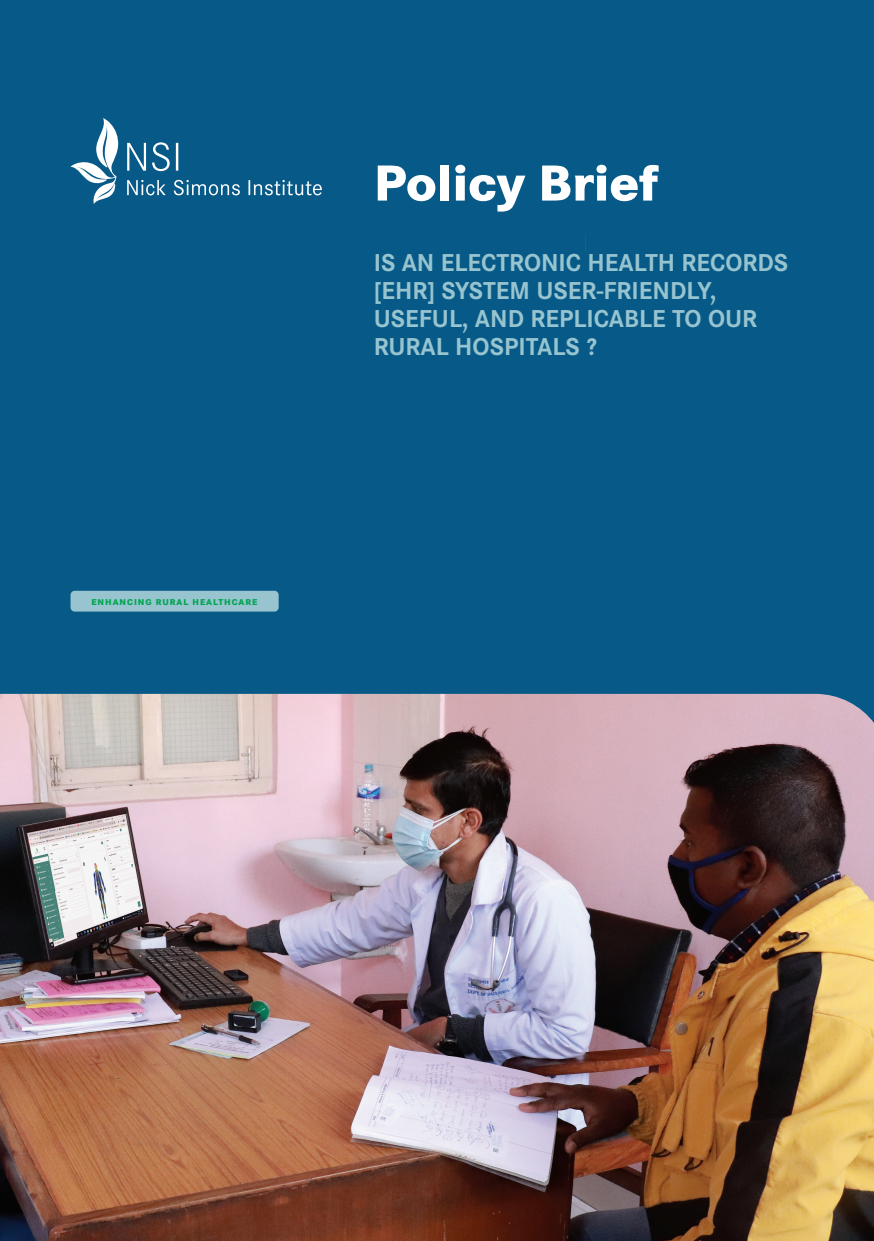
<style>
.page{position:relative;width:874px;height:1241px;background:#fff}
.page>*{position:absolute;margin:0;border:0;box-sizing:border-box;transform-origin:0 0}
.t1{font:800 52.5px "Corporate S";color:#fff}
.t2{font:700 25.38px/28px "Corporate S";color:#97c4cf}
.t3{font:800 8.75px "Corporate S";letter-spacing:.11em;color:#00a54f}
</style>
<div class="page">
<div style="left:0;top:0;width:873px;height:1240px;background:#075a88"></div>
<img style="left:0;top:693px;width:873px;height:547px">
<div style="left:70px;top:590px;width:208px;height:21px;background:#97c4cf;border-radius:4px"></div>
<svg style="left:585px;top:234px;width:1px;height:17px"></svg>
<svg style="left:70px;top:118px;width:48px;height:86px"></svg>
<svg style="left:127px;top:142px;width:51px;height:29px"></svg>
<svg style="left:127px;top:180px;width:113px;height:15px"></svg>
<svg style="left:248px;top:180px;width:74px;height:15px"></svg>
<p class="t3" style="left:91px;top:595px;width:167px">ENHANCING RURAL HEALTHCARE</p>
<p class="t1" style="left:373px;top:147px;width:285px">Policy Brief</p>
<p class="t2" style="left:373px;top:248px;width:416px">IS AN ELECTRONIC HEALTH RECORDS [EHR] SYSTEM USER-FRIENDLY,<br>USEFUL, AND REPLICABLE TO OUR<br>RURAL HOSPITALS ?</p>
</div>
